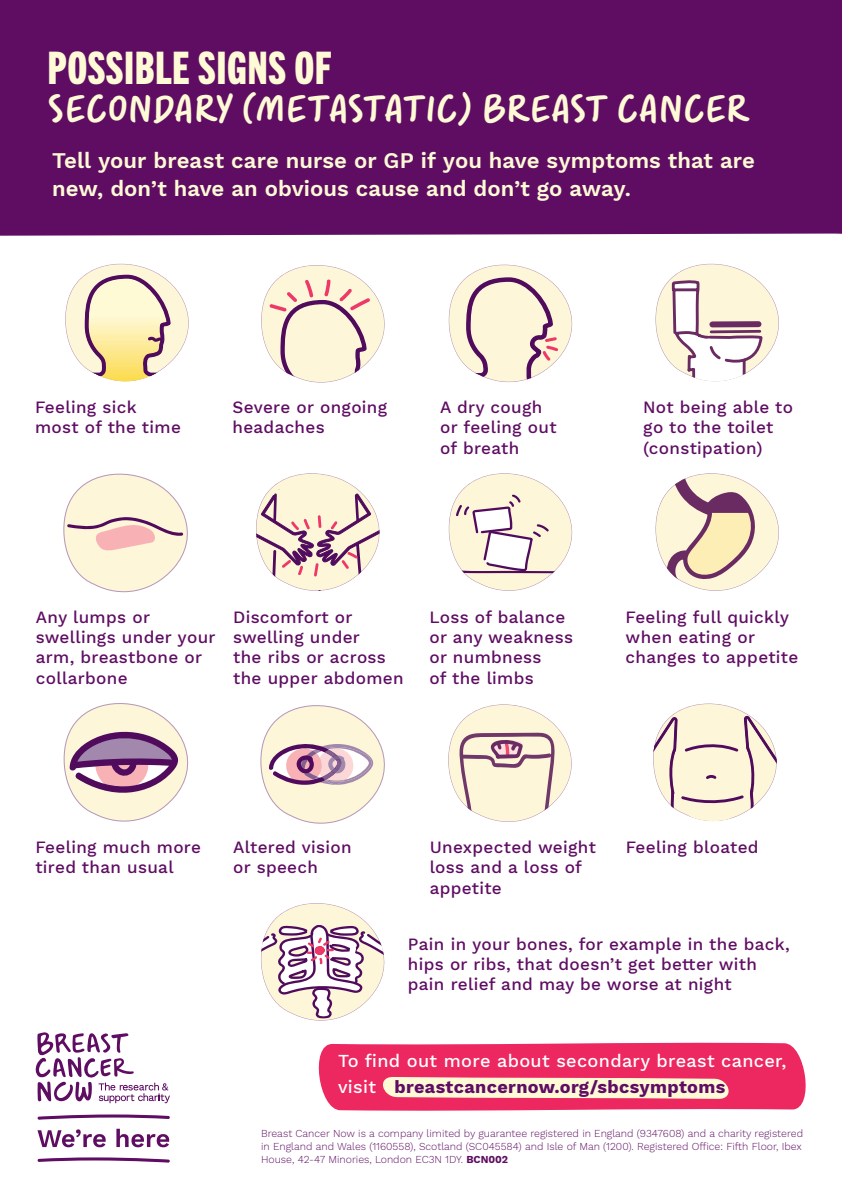
<style>
.page{position:relative;width:842px;height:1191px;background:#5f0d63}
.page>*{position:absolute;margin:0;border:0;box-sizing:border-box;transform-origin:0 0}
.t1{font:45px "Trade Gothic Next LT Pro Hv Cm";letter-spacing:.01em;color:#fefad6}
.t2{font:39px "Erika";color:#fefad6}
.t3{font:600 22px/27.3px "Work Sans";color:#fefad6}
.t4{font:500 18px/25.5px "Work Sans";letter-spacing:.02em;color:#fff}
.t5{font:500 17px/20.4px "Work Sans";letter-spacing:.02em;color:#5f0d63}
.t6{font:300 10.5px/12.6px "Work Sans";color:#5f0d63}
.s1{font-weight:700;color:#5f0d63}
.s2{font-weight:700}
</style>
<div class="page">
<div style="left:0;top:233px;width:842px;height:958px;background:#fff"></div>
<svg style="left:35px;top:1032px;width:135px;height:71px;background:#d8c5d9"></svg>
<svg style="left:37px;top:1129px;width:69px;height:18px"></svg>
<svg style="left:116px;top:1128px;width:53px;height:19px"></svg>
<svg style="left:38px;top:1114px;width:132px;height:5px"></svg>
<svg style="left:38px;top:1157px;width:132px;height:5px"></svg>
<svg style="left:309px;top:1041px;width:506px;height:71px;background:#f26889"></svg>
<svg style="left:60px;top:264px;width:143px;height:124px;background:#f2e7d1"></svg>
<svg style="left:256px;top:265px;width:143px;height:124px;background:#f4e9dd"></svg>
<svg style="left:444px;top:265px;width:142px;height:124px;background:#f0e6db"></svg>
<svg style="left:650px;top:264px;width:143px;height:124px;background:#f0e8e2"></svg>
<svg style="left:251px;top:473px;width:143px;height:124px;background:#ecded7"></svg>
<svg style="left:58px;top:468px;width:140px;height:130px;background:#f8eee0"></svg>
<svg style="left:444px;top:473px;width:142px;height:124px;background:#f4ede2"></svg>
<svg style="left:650px;top:473px;width:143px;height:124px;background:#ebded2"></svg>
<svg style="left:648px;top:703px;width:143px;height:125px;background:#f1e9dd"></svg>
<svg style="left:58px;top:697px;width:140px;height:131px;background:#dfced2"></svg>
<svg style="left:255px;top:699px;width:139px;height:131px;background:#f0e5dd"></svg>
<svg style="left:443px;top:704px;width:143px;height:124px;background:#f1e7db"></svg>
<svg style="left:256px;top:903px;width:143px;height:124px;background:#e7dadb"></svg>
<h1 class="t1" style="left:48px;top:37px;width:285px">POSSIBLE SIGNS OF</h1>
<h2 class="t2" style="left:48px;top:82px;width:703px">SECONDARY (METASTATIC) BREAST CANCER</h2>
<p class="t3" style="left:52px;top:148px;width:704px">Tell your breast care nurse or GP if you have symptoms that are new, don’t have an obvious cause and don’t go away.</p>
<p class="t5" style="left:35px;top:398px;width:147px">Feeling sick most of the time</p>
<p class="t5" style="left:233px;top:398px;width:156px">Severe or ongoing headaches</p>
<p class="t5" style="left:440px;top:398px;width:118px">A dry cough or feeling out of breath</p>
<p class="t5" style="left:643px;top:398px;width:151px">Not being able to go to the toilet (constipation)</p>
<p class="t5" style="left:36px;top:607px;width:181px">Any lumps or swellings under your arm, breastbone or collarbone</p>
<p class="t5" style="left:233px;top:607px;width:172px">Discomfort or swelling under<br>the ribs or across the upper abdomen</p>
<p class="t5" style="left:429px;top:607px;width:145px">Loss of balance or any weakness or numbness<br>of the limbs</p>
<p class="t5" style="left:625px;top:607px;width:174px">Feeling full quickly when eating or changes to appetite</p>
<p class="t5" style="left:35px;top:837px;width:167px">Feeling much more tired than usual</p>
<p class="t5" style="left:233px;top:837px;width:120px">Altered vision</p>
<p class="t5" style="left:626px;top:837px;width:134px">Feeling bloated</p>
<p class="t5" style="left:233px;top:858px;width:86px">or speech</p>
<p class="t5" style="left:430px;top:837px;width:168px">Unexpected weight loss and a loss of appetite</p>
<p class="t5" style="left:408px;top:934px;width:383px">Pain in your bones, for example in the back, hips or ribs, that doesn’t get better with pain relief and may be worse at night</p>
<p class="t4" style="left:338px;top:1049px;width:450px">To find out more about secondary breast cancer, visit <span class="s1">breastcancernow.org/sbcsymptoms</span></p>
<p class="t6" style="left:261px;top:1128px;width:543px">Breast Cancer Now is a company limited by guarantee registered in England (9347608) and a charity registered in England and Wales (1160558), Scotland (SC045584) and Isle of Man (1200). Registered Office: Fifth Floor, Ibex<br>House, 42-47 Minories, London EC3N 1DY. <span class="s2">BCN002</span></p>
</div>
